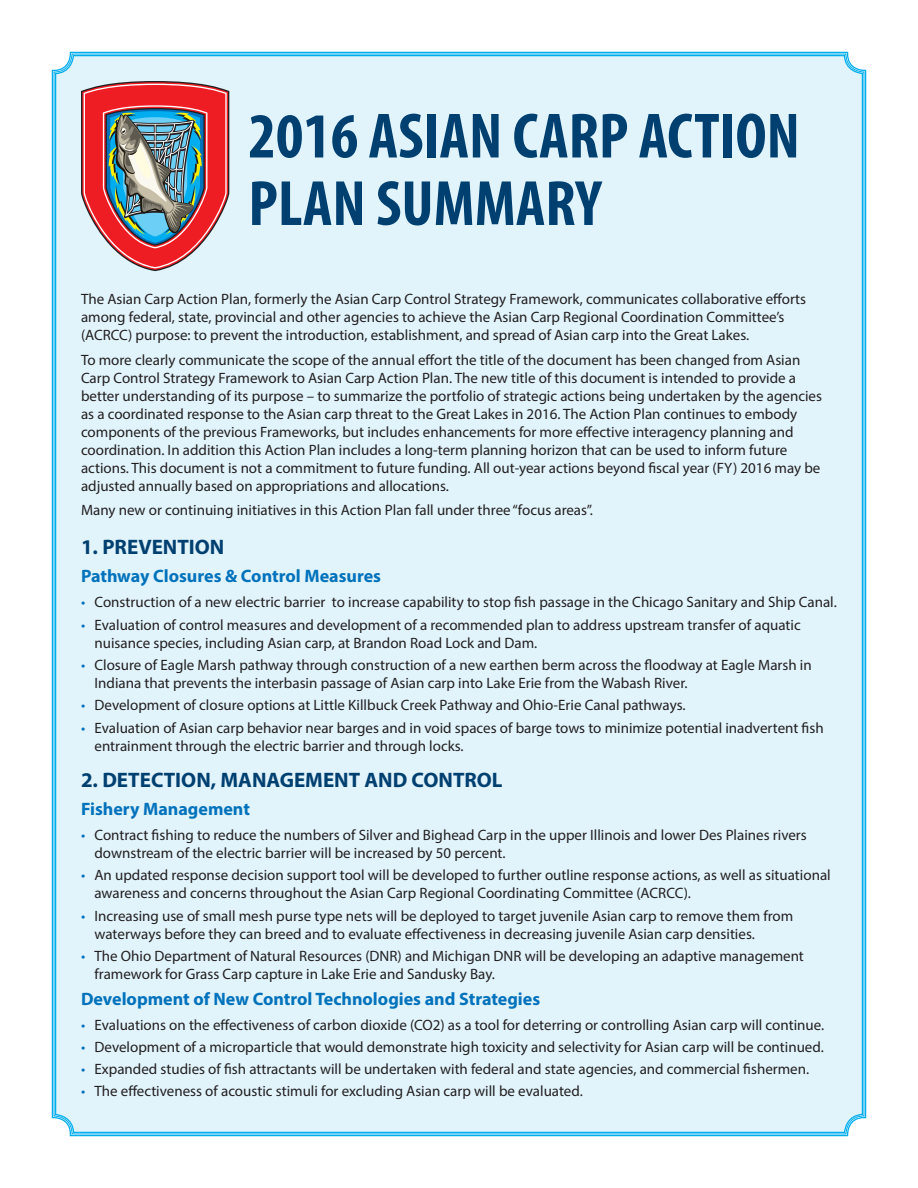
<style>
.page{position:relative;width:918px;height:1188px;background:#fff}
.page>*{position:absolute;margin:0;border:0;box-sizing:border-box;transform-origin:0 0}
.t1{font:700 condensed 64.5px/67.5px "Myriad Pro";color:#004071}
.Heading{font:700 21px "Myriad Pro";color:#004071}
.Subheading{font:700 18px "Myriad Pro";color:#0072bc}
.t2{font:15px/18px "Myriad Pro";color:#231f20}
.s1{color:#0072bc}
</style>
<div class="page">
<div style="left:51px;top:51px;width:816px;height:1086px;background:#e1f4fc"></div>
<svg style="left:81px;top:81px;width:148px;height:190px;background:#ac757c"></svg>
<p class="t1" style="left:248px;top:101px;width:553px">2016 ASIAN CARP ACTION<br>PLAN SUMMARY</p>
<p class="t2" style="left:81px;top:290px;width:727px">The Asian Carp Action Plan, formerly the Asian Carp Control Strategy Framework, communicates collaborative efforts among federal, state, provincial and other agencies to achieve the Asian Carp Regional Coordination Committee’s (ACRCC) purpose: to prevent the introduction, establishment, and spread of Asian carp into the Great Lakes.</p>
<p class="t2" style="left:81px;top:350px;width:743px">To more clearly communicate the scope of the annual effort the title of the document has been changed from Asian Carp Control Strategy Framework to Asian Carp Action Plan. The new title of this document is intended to provide a better understanding of its purpose – to summarize the portfolio of strategic actions being undertaken by the agencies as a coordinated response to the Asian carp threat to the Great Lakes in 2016. The Action Plan continues to embody components of the previous Frameworks, but includes enhancements for more effective interagency planning and coordination. In addition this Action Plan includes a long-term planning horizon that can be used to inform future actions. This document is not a commitment to future funding. All out-year actions beyond fiscal year (FY) 2016 may be adjusted annually based on appropriations and allocations.</p>
<p class="t2" style="left:81px;top:501px;width:514px">Many new or continuing initiatives in this Action Plan fall under three “focus areas”.</p>
<p class="Heading" style="left:81px;top:533px;width:145px">1. PREVENTION</p>
<p class="Subheading" style="left:81px;top:565px;width:302px">Pathway Closures &amp; Control Measures</p>
<p class="t2" style="left:81px;top:593px;width:757px"><span class="s1">•</span> Construction of a new electric barrier to increase capability to stop fish passage in the Chicago Sanitary and Ship Canal.</p>
<p class="t2" style="left:94px;top:615px;width:708px;text-indent:-14px"><span class="s1">•</span> Evaluation of control measures and development of a recommended plan to address upstream transfer of aquatic nuisance species, including Asian carp, at Brandon Road Lock and Dam.</p>
<p class="t2" style="left:94px;top:656px;width:719px;text-indent:-14px"><span class="s1">•</span> Closure of Eagle Marsh pathway through construction of a new earthen berm across the floodway at Eagle Marsh in<br>Indiana that prevents the interbasin passage of Asian carp into Lake Erie from the Wabash River.</p>
<p class="t2" style="left:81px;top:696px;width:606px"><span class="s1">•</span> Development of closure options at Little Killbuck Creek Pathway and Ohio-Erie Canal pathways.</p>
<p class="t2" style="left:94px;top:718px;width:731px;text-indent:-14px"><span class="s1">•</span> Evaluation of Asian carp behavior near barges and in void spaces of barge tows to minimize potential inadvertent fish entrainment through the electric barrier and through locks.</p>
<p class="Heading" style="left:81px;top:766px;width:423px">2. DETECTION, MANAGEMENT AND CONTROL</p>
<p class="Subheading" style="left:81px;top:797px;width:171px">Fishery Management</p>
<p class="t2" style="left:94px;top:826px;width:714px;text-indent:-14px"><span class="s1">•</span> Contract fishing to reduce the numbers of Silver and Bighead Carp in the upper Illinois and lower Des Plaines rivers downstream of the electric barrier will be increased by 50 percent.</p>
<p class="t2" style="left:94px;top:866px;width:738px;text-indent:-14px"><span class="s1">•</span> An updated response decision support tool will be developed to further outline response actions, as well as situational awareness and concerns throughout the Asian Carp Regional Coordinating Committee (ACRCC).</p>
<p class="t2" style="left:94px;top:906px;width:700px;text-indent:-14px"><span class="s1">•</span> Increasing use of small mesh purse type nets will be deployed to target juvenile Asian carp to remove them from waterways before they can breed and to evaluate effectiveness in decreasing juvenile Asian carp densities.</p>
<p class="t2" style="left:94px;top:947px;width:711px;text-indent:-14px"><span class="s1">•</span> The Ohio Department of Natural Resources (DNR) and Michigan DNR will be developing an adaptive management framework for Grass Carp capture in Lake Erie and Sandusky Bay.</p>
<p class="Subheading" style="left:81px;top:987px;width:461px">Development of New Control Technologies and Strategies</p>
<p class="t2" style="left:81px;top:1015px;width:745px"><span class="s1">•</span> Evaluations on the effectiveness of carbon dioxide (CO2) as a tool for deterring or controlling Asian carp will continue.</p>
<p class="t2" style="left:81px;top:1038px;width:744px"><span class="s1">•</span> Development of a microparticle that would demonstrate high toxicity and selectivity for Asian carp will be continued.</p>
<p class="t2" style="left:81px;top:1060px;width:730px"><span class="s1">•</span> Expanded studies of fish attractants will be undertaken with federal and state agencies, and commercial fishermen.</p>
<p class="t2" style="left:81px;top:1082px;width:503px"><span class="s1">•</span> The effectiveness of acoustic stimuli for excluding Asian carp will be evaluated.</p>
</div>
